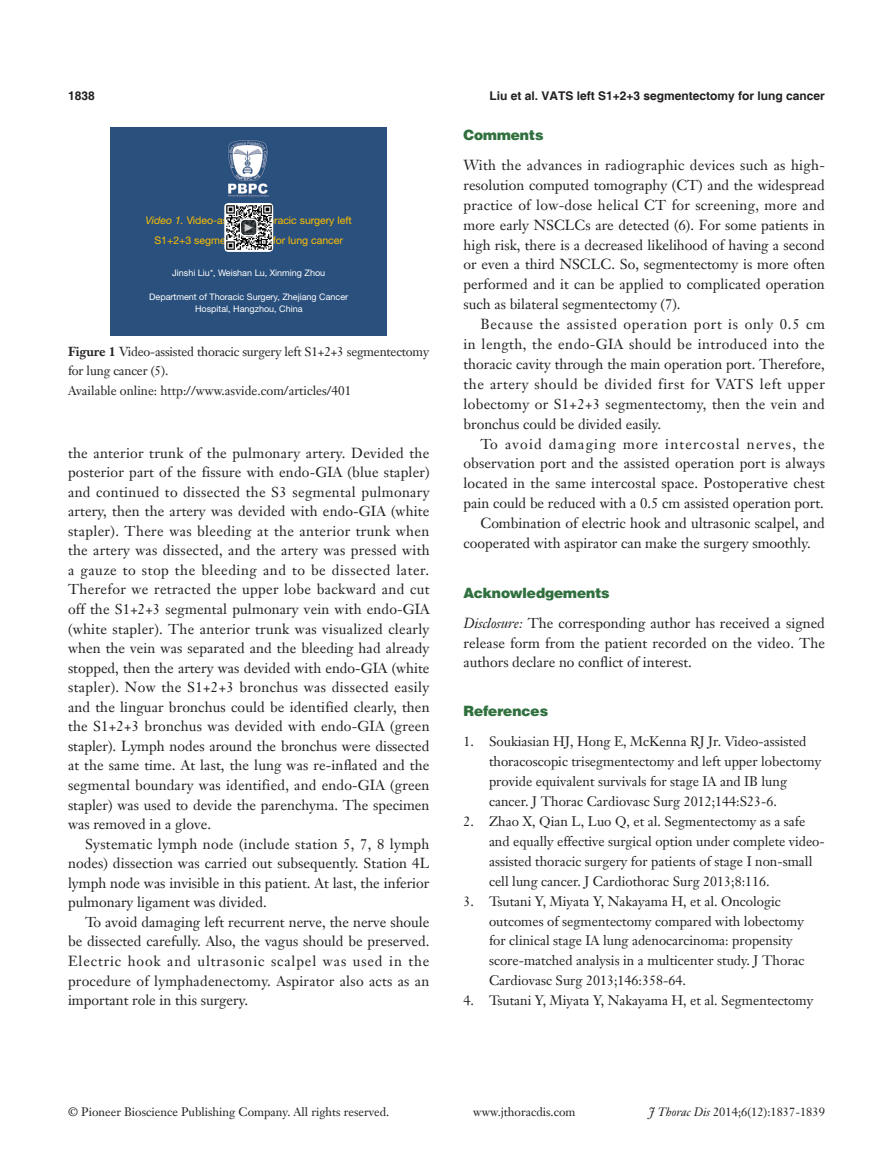
<style>
.page{position:relative;width:893px;height:1170px;background:#fff}
.page>*{position:absolute;margin:0;border:0;box-sizing:border-box;transform-origin:0 0}
.t1{font:14.25px/19.5px "Janson Text LT";color:#231f20;text-align:justify}
.一级标题-6_5{font:900 14.25px "Helvetica";color:#30703e}
.一级标题正体{font:900 14.25px "Helvetica";color:#30703e}
.t2{font:13.5px/20px "Janson Text LT";color:#231f20}
.t3{font:12.75px/19.5px "Janson Text LT";letter-spacing:-.01em;color:#231f20}
.t4{font:12px "Janson Text LT";color:#231f20}
.t5{font:700 12px "Helvetica";color:#231f20}
.t6{font:11.55px "Times New Roman";color:#fff}
.t7{font:10.5px/19.5px "Helvetica Neue LT Pro";color:#ffc000;text-align:center}
.t8{font:9px/12.1px "Helvetica Neue LT Pro";color:#fff;text-align:center}
.s1{font-style:italic}
.s2{font-weight:700}
</style>
<div class="page">
<div style="left:111px;top:128px;width:276px;height:207px;background:#2a507d"></div>
<svg style="left:224px;top:203px;width:49px;height:49px"></svg>
<img style="left:225px;top:204px;width:47px;height:47px">
<svg style="left:240px;top:219px;width:17px;height:16px"></svg>
<div style="left:240px;top:219px;width:17px;height:17px;border:1px solid #fff;border-radius:4px"></div>
<p class="t5" style="left:68px;top:88px;width:28px">1838</p>
<p class="t5" style="left:489px;top:88px;width:337px">Liu et al. VATS left S1+2+3 segmentectomy for lung cancer</p>
<p class="t7" style="left:146px;top:210px;width:208px"><span class="s1">Video 1.</span> Video-assisted thoracic surgery left<br>S1+2+3 segmentectomy for lung cancer</p>
<p class="t8" style="left:172px;top:266px;width:154px">Jinshi Liu*, Weishan Lu, Xinming Zhou</p>
<p class="t8" style="left:149px;top:290px;width:200px">Department of Thoracic Surgery, Zhejiang Cancer<br>Hospital, Hangzhou, China</p>
<p class="t3" style="left:68px;top:341px;width:363px"><span class="s2">Figure 1</span> Video-assisted thoracic surgery left S1+2+3 segmentectomy for lung cancer (5).</p>
<p class="t3" style="left:68px;top:380px;width:285px">Available online: http://www.asvide.com/articles/401</p>
<p class="t6" style="left:257px;top:222px;width:13px;rotate:90deg">▲</p>
<p class="t1" style="left:68px;top:442px;width:363px">the anterior trunk of the pulmonary artery. Devided the posterior part of the fissure with endo-GIA (blue stapler) and continued to dissected the S3 segmental pulmonary artery, then the artery was devided with endo-GIA (white stapler). There was bleeding at the anterior trunk when the artery was dissected, and the artery was pressed with a gauze to stop the bleeding and to be dissected later.<br>Therefor we retracted the upper lobe backward and cut off the S1+2+3 segmental pulmonary vein with endo-GIA (white stapler). The anterior trunk was visualized clearly when the vein was separated and the bleeding had already stopped, then the artery was devided with endo-GIA (white stapler). Now the S1+2+3 bronchus was dissected easily and the linguar bronchus could be identified clearly, then the S1+2+3 bronchus was devided with endo-GIA (green stapler). Lymph nodes around the bronchus were dissected at the same time. At last, the lung was re-inflated and the segmental boundary was identified, and endo-GIA (green stapler) was used to devide the parenchyma. The specimen was removed in a glove.</p>
<p class="t1" style="left:68px;top:833px;width:363px;text-indent:17px">Systematic lymph node (include station 5, 7, 8 lymph nodes) dissection was carried out subsequently. Station 4L lymph node was invisible in this patient. At last, the inferior pulmonary ligament was divided.</p>
<p class="t1" style="left:68px;top:912px;width:363px;text-indent:17px">To avoid damaging left recurrent nerve, the nerve shoule be dissected carefully. Also, the vagus should be preserved.<br>Electric hook and ultrasonic scalpel was used in the procedure of lymphadenectomy. Aspirator also acts as an important role in this surgery.</p>
<p class="一级标题正体" style="left:463px;top:126px;width:81px">Comments</p>
<p class="t1" style="left:463px;top:155px;width:363px;line-height:20px">With the advances in radiographic devices such as high&shy;resolution computed tomography (CT) and the widespread practice of low-dose helical CT for screening, more and more early NSCLCs are detected (6). For some patients in high risk, there is a decreased likelihood of having a second or even a third NSCLC. So, segmentectomy is more often performed and it can be applied to complicated operation such as bilateral segmentectomy (7).</p>
<p class="t1" style="left:463px;top:314px;width:363px;line-height:20px;text-indent:17px">Because the assisted operation port is only 0.5 cm in length, the endo-GIA should be introduced into the thoracic cavity through the main operation port. Therefore, the artery should be divided first for VATS left upper lobectomy or S1+2+3 segmentectomy, then the vein and bronchus could be divided easily.</p>
<p class="t1" style="left:463px;top:433px;width:363px;line-height:20px;text-indent:17px">To avoid damaging more intercostal nerves, the observation port and the assisted operation port is always located in the same intercostal space. Postoperative chest pain could be reduced with a 0.5 cm assisted operation port.</p>
<p class="t1" style="left:463px;top:513px;width:363px;line-height:20px;text-indent:17px">Combination of electric hook and ultrasonic scalpel, and cooperated with aspirator can make the surgery smoothly.</p>
<p class="一级标题-6_5" style="left:463px;top:583px;width:148px">Acknowledgements</p>
<p class="t1" style="left:463px;top:612px;width:363px;line-height:20px"><span class="s1">Disclosure:</span> The corresponding author has received a signed release form from the patient recorded on the video. The authors declare no conflict of interest.</p>
<p class="一级标题-6_5" style="left:463px;top:702px;width:86px">References</p>
<p class="t2" style="left:489px;top:731px;width:334px;text-indent:-26px">1. Soukiasian HJ, Hong E, McKenna RJ Jr. Video-assisted thoracoscopic trisegmentectomy and left upper lobectomy provide equivalent survivals for stage IA and IB lung cancer. J Thorac Cardiovasc Surg 2012;144:S23-6.</p>
<p class="t2" style="left:489px;top:811px;width:337px;text-indent:-26px">2. Zhao X, Qian L, Luo Q, et al. Segmentectomy as a safe and equally effective surgical option under complete video&shy;assisted thoracic surgery for patients of stage I non-small cell lung cancer. J Cardiothorac Surg 2013;8:116.</p>
<p class="t2" style="left:489px;top:890px;width:317px;text-indent:-26px">3. Tsutani Y, Miyata Y, Nakayama H, et al. Oncologic outcomes of segmentectomy compared with lobectomy for clinical stage IA lung adenocarcinoma: propensity score-matched analysis in a multicenter study. J Thorac Cardiovasc Surg 2013;146:358-64.</p>
<p class="t2" style="left:463px;top:990px;width:351px">4. Tsutani Y, Miyata Y, Nakayama H, et al. Segmentectomy</p>
<p class="t4" style="left:68px;top:1104px;width:323px">© Pioneer Bioscience Publishing Company. All rights reserved.</p>
<p class="t4" style="left:473px;top:1104px;width:104px">www.jthoracdis.com</p>
<p class="t4" style="left:649px;top:1104px;width:178px"><span class="s1">J Thorac Dis</span> 2014;6(12):1837-1839</p>
</div>
